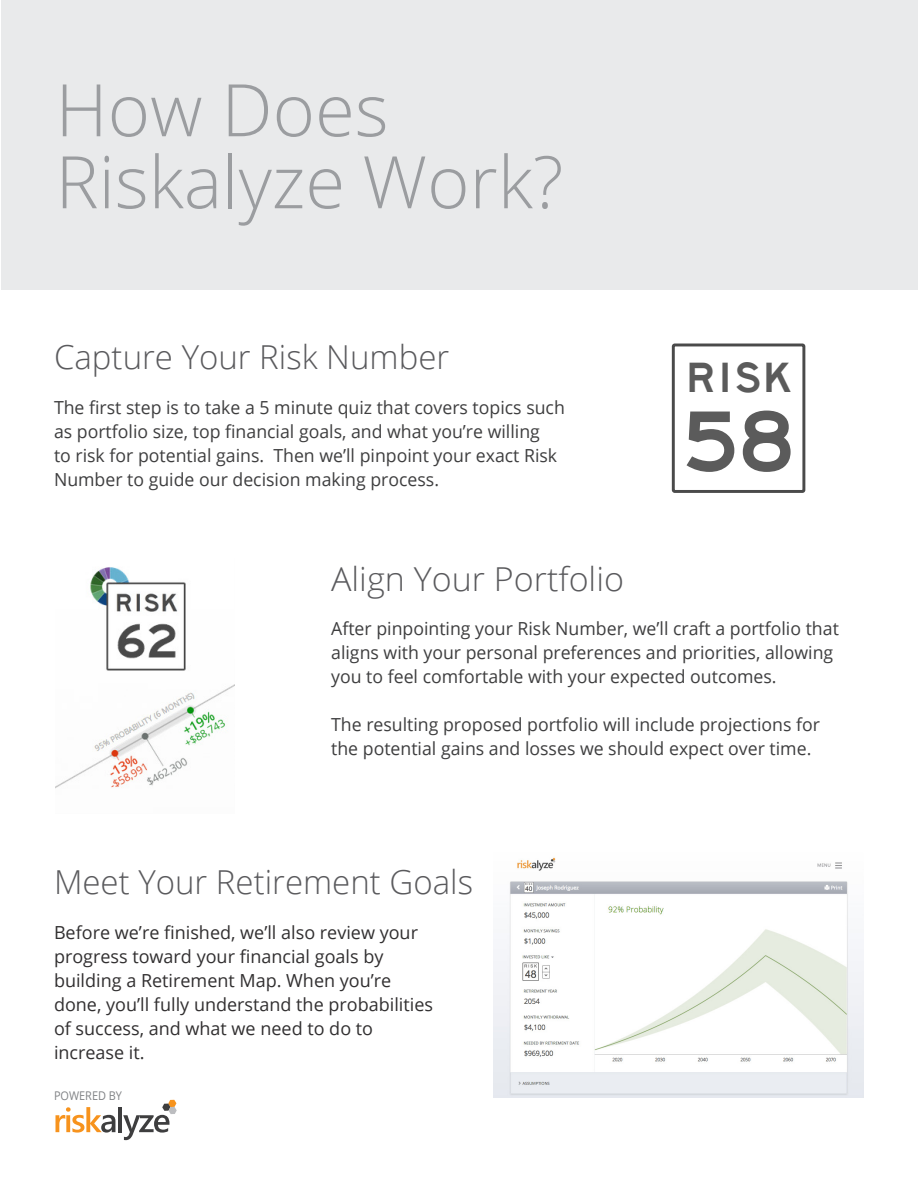
<style>
.page{position:relative;width:918px;height:1188px;background:#fff}
.page>*{position:absolute;margin:0;border:0;box-sizing:border-box;transform-origin:0 0}
.t1{font:88.5px "Highway Gothic Wide";color:#5b5b5b}
.t2{font:300 72.45px "Open Sans";color:#9b9da0}
.t3{font:43.65px "Highway Gothic Wide";color:#5b5b5b}
.t4{font:300 33px "Open Sans";color:#5a5a5d}
.t5{font:18px/24px "Open Sans";color:#3e3e3f}
.t6{font:18px/24px "Open Sans";color:#312f30}
.t7{font:12px "Open Sans";color:#808285;scale:.91 1}
</style>
<div class="page">
<div style="left:1px;top:0;width:917px;height:289px;background:#e9eaeb"></div>
<svg style="left:56px;top:1107px;width:59px;height:26px"></svg>
<hr style="left:118px;top:1107px;width:4px;height:25px;background:#3e3e3f">
<svg style="left:123px;top:1100px;width:54px;height:40px"></svg>
<img style="left:493px;top:857px;width:371px;height:241px">
<img style="left:56px;top:567px;width:178px;height:221px">
<svg style="left:672px;top:344px;width:133px;height:149px"></svg>
<p class="t2" style="left:56px;top:60px;width:335px">How Does</p>
<p class="t2" style="left:56px;top:132px;width:509px">Riskalyze Work?</p>
<p class="t4" style="left:54px;top:335px;width:397px">Capture Your Risk Number</p>
<p class="t5" style="left:54px;top:395px;width:512px">The first step is to take a 5 minute quiz that covers topics such as portfolio size, top financial goals, and what you’re willing<br>to risk for potential gains. Then we’ll pinpoint your exact Risk Number to guide our decision making process.</p>
<p class="t4" style="left:331px;top:557px;width:294px">Align Your Portfolio</p>
<p class="t3" style="left:687px;top:355px;width:108px">RISK</p>
<p class="t1" style="left:682px;top:394px;width:114px">58</p>
<p class="t5" style="left:331px;top:616px;width:509px">After pinpointing your Risk Number, we’ll craft a portfolio that aligns with your personal preferences and priorities, allowing you to feel comfortable with your expected outcomes.</p>
<p class="t5" style="left:331px;top:712px;width:490px">The resulting proposed portfolio will include projections for the potential gains and losses we should expect over time.</p>
<p class="t4" style="left:54px;top:860px;width:421px">Meet Your Retirement Goals</p>
<p class="t6" style="left:54px;top:920px;width:381px">Before we’re finished, we’ll also review your progress toward your financial goals by building a Retirement Map. When you’re done, you’ll fully understand the probabilities of success, and what we need to do to increase it.</p>
<p class="t7" style="left:54px;top:1088px;width:76px">POWERED BY</p>
</div>
